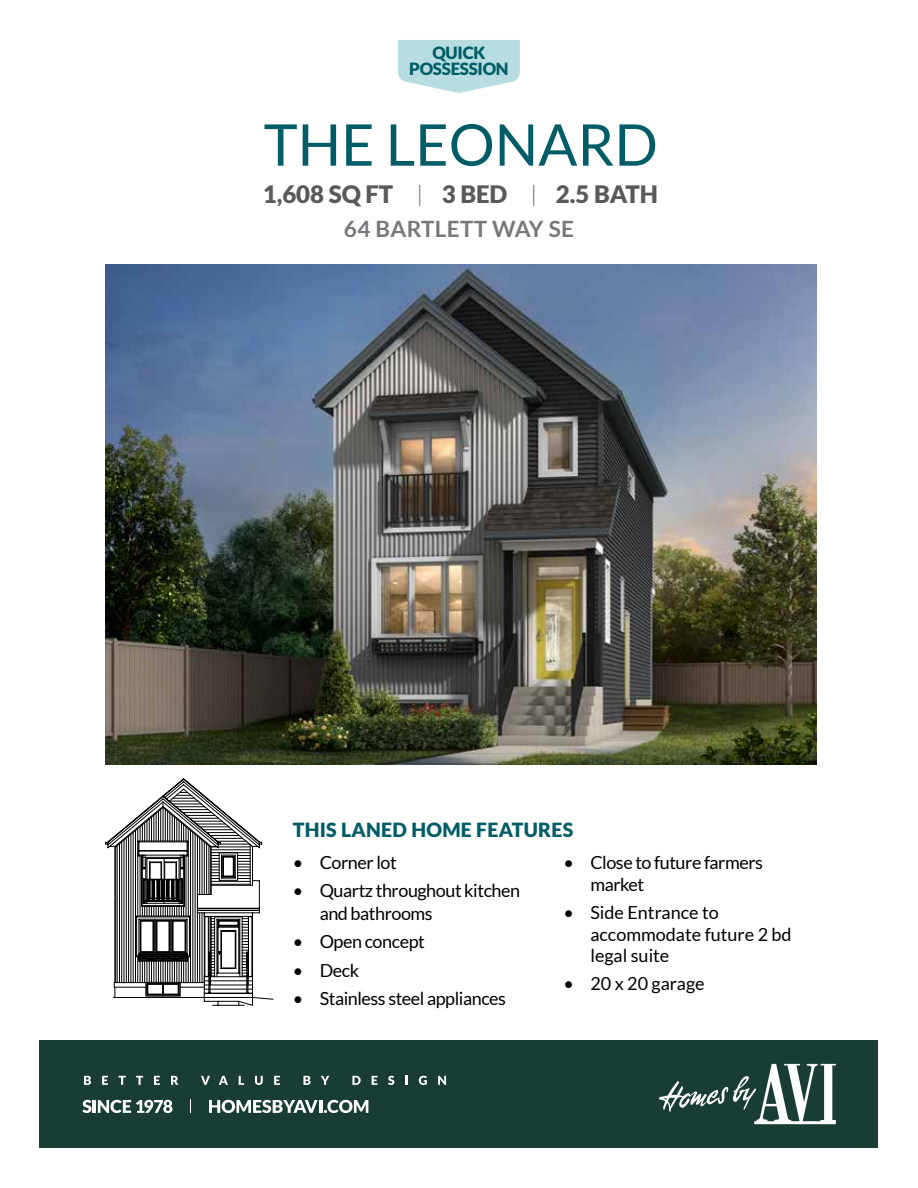
<style>
.page{position:relative;width:918px;height:1188px;background:#fff}
.page>*{position:absolute;margin:0;border:0;box-sizing:border-box;transform-origin:0 0}
.t1{font:57.6px "Lato";color:#005d67}
.t2{font:900 24px "Lato";color:#58595b}
.t3{font:700 22.5px "Lato";letter-spacing:.015em;color:#77787b}
.t4{font:900 19.5px "Lato";letter-spacing:.015em;color:#005d67}
.t5{font:18px/22.5px "Lato";letter-spacing:-.025em;color:#000}
.t6{font:18px/21.6px "Lato";color:#000}
.t7{font:900 16.8px/16.5px "Lato";letter-spacing:-.015em;color:#005d67;text-align:center}
.s1{font-weight:300;font-size:22.5px}
</style>
<div class="page">
<div style="left:40px;top:1040px;width:838px;height:108px;background:#193c35"></div>
<svg style="left:659px;top:1064px;width:177px;height:60px"></svg>
<svg style="left:84px;top:1076px;width:7px;height:9px"></svg>
<svg style="left:102px;top:1076px;width:6px;height:9px"></svg>
<svg style="left:119px;top:1076px;width:7px;height:9px"></svg>
<svg style="left:136px;top:1076px;width:7px;height:9px"></svg>
<svg style="left:154px;top:1076px;width:6px;height:9px"></svg>
<svg style="left:171px;top:1076px;width:7px;height:9px"></svg>
<svg style="left:201px;top:1076px;width:9px;height:9px"></svg>
<svg style="left:219px;top:1076px;width:9px;height:9px"></svg>
<svg style="left:239px;top:1076px;width:5px;height:9px"></svg>
<svg style="left:255px;top:1076px;width:8px;height:9px"></svg>
<svg style="left:274px;top:1076px;width:6px;height:9px"></svg>
<svg style="left:303px;top:1076px;width:8px;height:9px"></svg>
<svg style="left:321px;top:1076px;width:8px;height:9px"></svg>
<svg style="left:352px;top:1076px;width:9px;height:9px"></svg>
<svg style="left:372px;top:1076px;width:5px;height:9px"></svg>
<svg style="left:388px;top:1076px;width:6px;height:9px"></svg>
<svg style="left:406px;top:1076px;width:2px;height:9px"></svg>
<svg style="left:419px;top:1076px;width:8px;height:9px"></svg>
<svg style="left:438px;top:1076px;width:8px;height:9px"></svg>
<svg style="left:82px;top:1100px;width:90px;height:13px"></svg>
<svg style="left:209px;top:1100px;width:159px;height:13px"></svg>
<svg style="left:190px;top:1100px;width:1px;height:13px"></svg>
<svg style="left:398px;top:40px;width:122px;height:53px;background:#c0e1e5"></svg>
<img style="left:105px;top:265px;width:711px;height:500px">
<svg style="left:105px;top:778px;width:169px;height:228px"></svg>
<hr style="left:210px;top:976px;width:37px;height:1px;background:#000">
<p class="t7" style="left:409px;top:44px;width:101px">QUICK<br>POSSESSION</p>
<h1 class="t1" style="left:264px;top:113px;width:396px">THE LEONARD</h1>
<h2 class="t2" style="left:263px;top:180px;width:397px">1,608 SQ FT <span class="s1">|</span> 3 BED <span class="s1">|</span> 2.5 BATH</h2>
<p class="t3" style="left:344px;top:216px;width:232px">64 BARTLETT WAY SE</p>
<p class="t4" style="left:293px;top:818px;width:282px">THIS LANED HOME FEATURES</p>
<p class="t5" style="left:293px;top:851px;width:106px">• Corner lot</p>
<p class="t5" style="left:320px;top:879px;width:202px;text-indent:-27px">• Quartz throughout kitchen and bathrooms</p>
<p class="t5" style="left:293px;top:930px;width:134px">• Open concept</p>
<p class="t5" style="left:293px;top:959px;width:68px">• Deck</p>
<p class="t5" style="left:293px;top:987px;width:215px">• Stainless steel appliances</p>
<p class="t5" style="left:590px;top:851px;width:174px;text-indent:-27px">• Close to future farmers market</p>
<p class="t6" style="left:590px;top:902px;width:203px;text-indent:-27px">• Side Entrance to accommodate future 2 bd legal suite</p>
<p class="t6" style="left:563px;top:972px;width:143px">• 20 x 20 garage</p>
</div>
